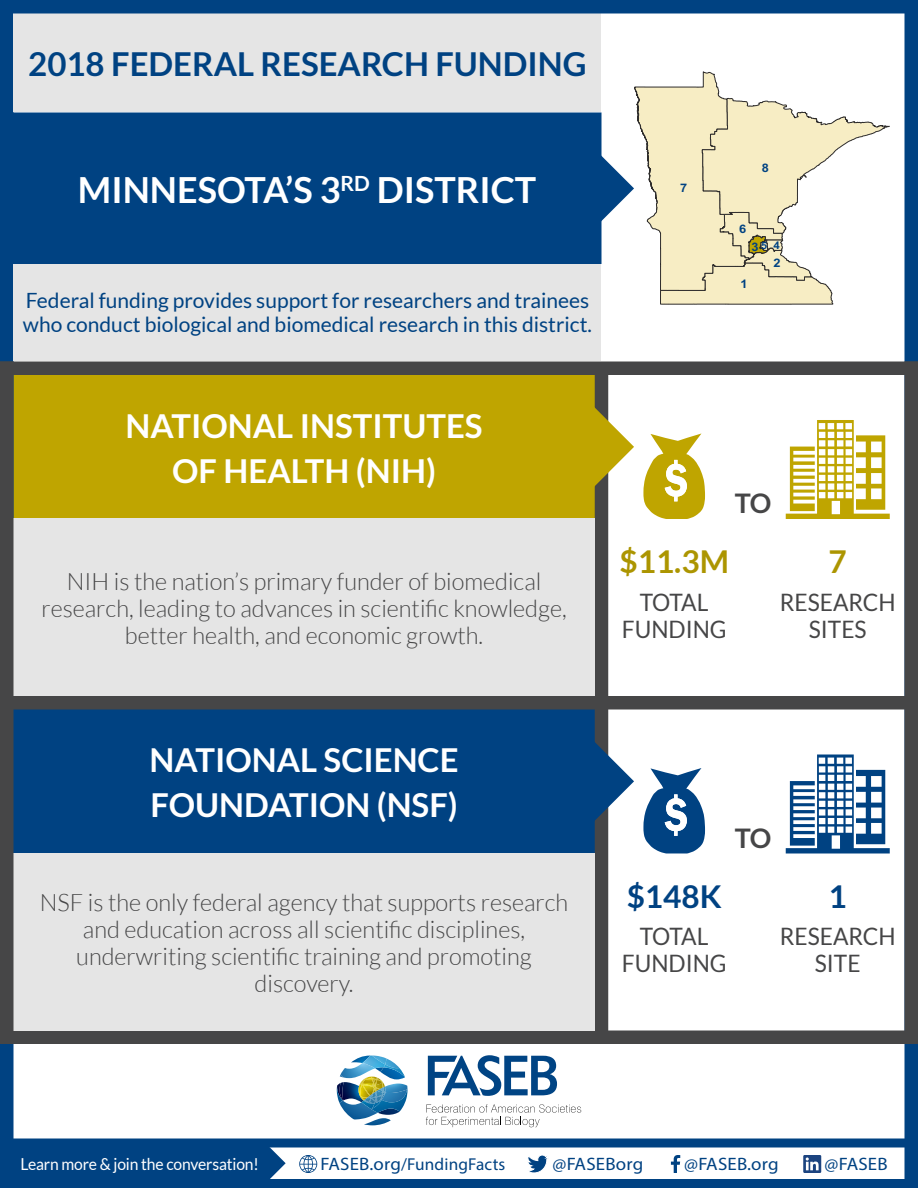
<style>
.page{position:relative;width:918px;height:1188px;background:#fff}
.page>*{position:absolute;margin:0;border:0;box-sizing:border-box;transform-origin:0 0}
.t1{font:700 36px "Lato";color:#fff}
.t2{font:700 33px/45px "Lato";color:#fff}
.t3{font:700 33px "Lato";color:#004282}
.t4{font:700 31.5px "Lato";color:#ac9500}
.t5{font:700 31.5px "Lato";color:#004282}
.t6{font:700 27px "Lato";color:#464647}
.t7{font:300 24px/27px "Lato";color:#464647;text-align:center}
.t8{font:24px/27px "Lato";color:#464647;text-align:center;scale:.95 1}
.t9{font:21px/24px "Lato";color:#004282}
.t10{font:18px "Myriad Pro";letter-spacing:.01em;color:#004282;scale:1.05 1}
.t11{font:17.25px "Myriad Pro";letter-spacing:.01em;color:#004282}
.t12{font:16.5px "Lato";letter-spacing:-.01em;color:#fff;scale:.95 1}
.t13{font:700 11.85px "Arial";color:#004282;scale:1.08 1}
.t14{font:700 10.05px "Arial";color:#004282;scale:1.08 1}
.s1{font-size:10.65px}
.s2{font-size:18px}
</style>
<div class="page">
<svg style="left:426px;top:1104px;width:155px;height:23px"></svg>
<svg style="left:428px;top:1055px;width:129px;height:41px"></svg>
<img style="left:337px;top:1056px;width:71px;height:69px">
<svg style="left:266px;top:1148px;width:20px;height:30px"></svg>
<div style="left:0;top:1143px;width:266px;height:41px;background:#004282"></div>
<div style="left:0;top:1138px;width:918px;height:50px;border:9px solid #004282"></div>
<svg style="left:299px;top:1155px;width:18px;height:18px"></svg>
<svg style="left:528px;top:1155px;width:20px;height:18px"></svg>
<svg style="left:671px;top:1155px;width:9px;height:18px"></svg>
<svg style="left:803px;top:1155px;width:18px;height:18px"></svg>
<div style="left:14px;top:710px;width:581px;height:143px;background:#004282"></div>
<div style="left:14px;top:375px;width:581px;height:144px;background:#bfa500"></div>
<div style="left:13px;top:374px;width:583px;height:145px;border:2px solid #bfa500"></div>
<div style="left:595px;top:366px;width:13px;height:671px;background:#464647"></div>
<svg style="left:594px;top:739px;width:40px;height:85px"></svg>
<svg style="left:593px;top:404px;width:41px;height:85px"></svg>
<div style="left:0;top:0;width:14px;height:1188px;background:#004282"></div>
<div style="left:904px;top:0;width:14px;height:1188px;background:#004282"></div>
<div style="left:0;top:1030px;width:918px;height:14px;background:#464647"></div>
<div style="left:0;top:696px;width:918px;height:14px;background:#464647"></div>
<div style="left:904px;top:362px;width:14px;height:682px;background:#464647"></div>
<div style="left:14px;top:14px;width:588px;height:98px;background:#e5e5e5"></div>
<div style="left:14px;top:262px;width:588px;height:100px;background:#e5e5e5"></div>
<div style="left:14px;top:519px;width:581px;height:177px;background:#e5e5e5"></div>
<div style="left:14px;top:853px;width:581px;height:177px;background:#e5e5e5"></div>
<div style="left:0;top:0;width:918px;height:14px;background:#004282"></div>
<div style="left:0;top:362px;width:918px;height:13px;background:#464647"></div>
<div style="left:0;top:362px;width:14px;height:682px;background:#464647"></div>
<svg style="left:643px;top:768px;width:62px;height:85px"></svg>
<svg style="left:786px;top:755px;width:104px;height:99px"></svg>
<svg style="left:643px;top:434px;width:62px;height:85px"></svg>
<svg style="left:786px;top:420px;width:104px;height:99px"></svg>
<div style="left:14px;top:113px;width:587px;height:150px;background:#004282"></div>
<div style="left:13px;top:112px;width:589px;height:152px;border:2px solid #004282"></div>
<svg style="left:591px;top:72px;width:299px;height:232px"></svg>
<h2 class="t3" style="left:28px;top:45px;width:560px">2018 FEDERAL RESEARCH FUNDING</h2>
<h1 class="t1" style="left:78px;top:169px;width:460px">MINNESOTA’S 3<sup>RD</sup> DISTRICT</h1>
<p class="t9" style="left:23px;top:289px;width:571px">Federal funding provides support for researchers and trainees who conduct biological and biomedical research in this district.</p>
<p class="t13" style="left:680px;top:180px;width:8px">7</p>
<p class="t13" style="left:762px;top:160px;width:8px">8</p>
<p class="t13" style="left:739px;top:221px;width:8px">6</p>
<p class="t14" style="left:761px;top:239px;width:19px">5 <span class="s1">4</span></p>
<p class="t13" style="left:751px;top:239px;width:8px">3</p>
<p class="t13" style="left:741px;top:276px;width:8px">1</p>
<p class="t13" style="left:774px;top:255px;width:8px">2</p>
<h2 class="t2" style="left:126px;top:403px;width:358px;text-align:center">NATIONAL INSTITUTES<br>OF HEALTH (NIH)</h2>
<p class="t7" style="left:41px;top:568px;width:527px">NIH is the nation’s primary funder of biomedical research, leading to advances in scientific knowledge, better health, and economic growth.</p>
<p class="t6" style="left:735px;top:488px;width:38px">TO</p>
<h3 class="t4" style="left:620px;top:543px;width:111px">$11.3M</h3>
<h3 class="t4" style="left:829px;top:543px;width:20px">7</h3>
<p class="t8" style="left:622px;top:588px;width:112px">TOTAL<br>FUNDING</p>
<p class="t8" style="left:780px;top:588px;width:123px">RESEARCH<br>SITES</p>
<h2 class="t2" style="left:150px;top:737px;width:311px">NATIONAL SCIENCE<br>FOUNDATION (NSF)</h2>
<p class="t7" style="left:40px;top:889px;width:530px">NSF is the only federal agency that supports research and education across all scientific disciplines, underwriting scientific training and promoting discovery.</p>
<p class="t6" style="left:735px;top:822px;width:38px">TO</p>
<h3 class="t5" style="left:627px;top:878px;width:97px">$148K</h3>
<h3 class="t5" style="left:829px;top:878px;width:20px">1</h3>
<p class="t8" style="left:622px;top:923px;width:112px">TOTAL<br>FUNDING</p>
<p class="t8" style="left:780px;top:923px;width:123px">RESEARCH<br>SITE</p>
<p class="t12" style="left:20px;top:1155px;width:252px">Learn more &amp; join the conversation!</p>
<p class="t11" style="left:321px;top:1154px;width:186px"><span class="s2">FASEB.org</span>/FundingFacts</p>
<p class="t10" style="left:553px;top:1153px;width:88px">@FASEBorg</p>
<p class="t10" style="left:684px;top:1153px;width:91px">@FASEB.org</p>
<p class="t10" style="left:825px;top:1153px;width:62px">@FASEB</p>
</div>
